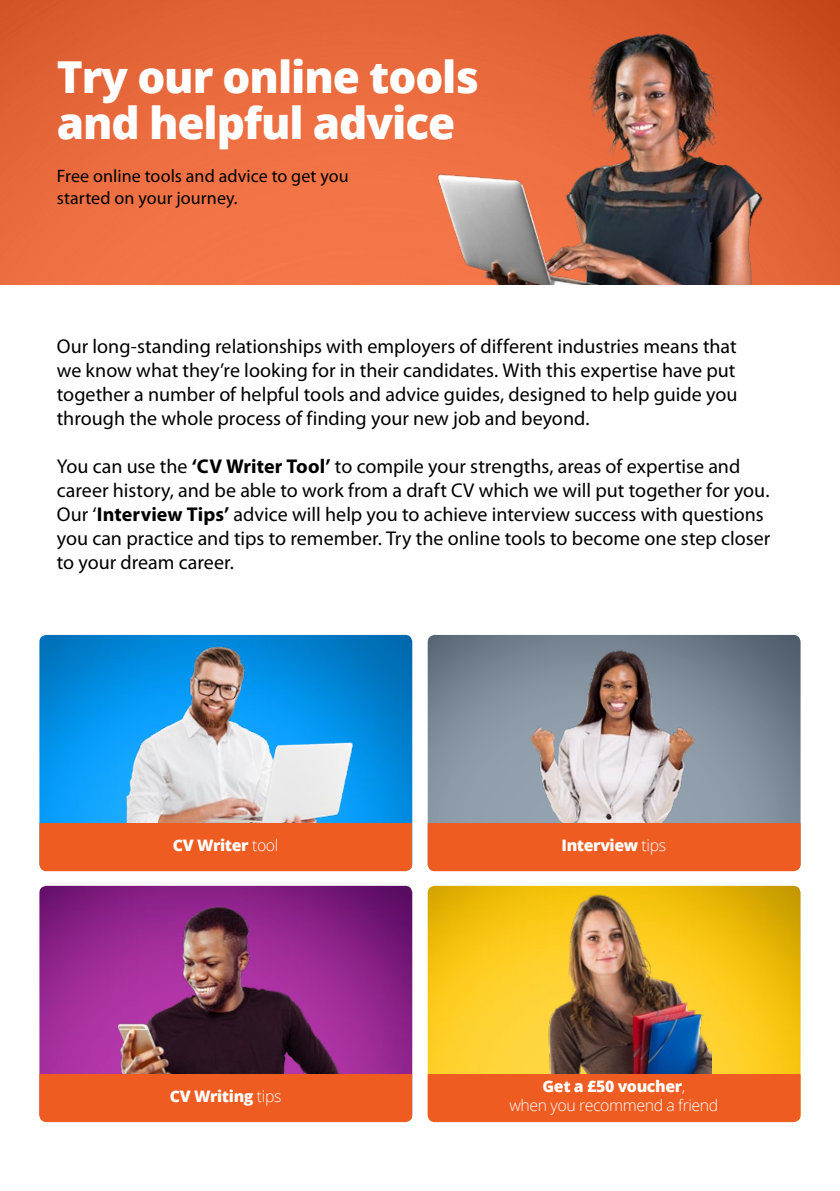
<style>
.page{position:relative;width:840px;height:1191px;background:#fff}
.page>*{position:absolute;margin:0;border:0;box-sizing:border-box;transform-origin:0 0}
.t1{font:800 44px/46px "Open Sans";letter-spacing:-.025em;color:#fff}
.t2{font:20px/24px "Myriad Pro";color:#000;text-align:justify}
.t3{font:18px/22px "Myriad Pro";letter-spacing:.005em;color:#000}
.t4{font:800 15.8px "Open Sans";letter-spacing:-.025em;color:#fff}
.t5{font:300 15.8px/19px "Open Sans";letter-spacing:-.025em;color:#fff;text-align:center}
.s1{font-weight:700}
.s2{font-weight:300}
.s3{font-weight:800}
</style>
<div class="page">
<img style="left:0;top:0;width:839px;height:284px">
<img style="left:39px;top:635px;width:373px;height:234px">
<img style="left:427px;top:635px;width:373px;height:234px">
<img style="left:107px;top:644px;width:278px;height:179px">
<img style="left:481px;top:638px;width:254px;height:185px">
<div style="left:39px;top:823px;width:372px;height:48px;background:#ef5c21"></div>
<div style="left:427px;top:823px;width:372px;height:48px;background:#ef5c21"></div>
<img style="left:427px;top:885px;width:373px;height:189px">
<img style="left:507px;top:888px;width:203px;height:186px">
<div style="left:427px;top:1074px;width:373px;height:48px;background:#ef5c21"></div>
<img style="left:39px;top:885px;width:373px;height:234px">
<img style="left:97px;top:888px;width:247px;height:186px">
<div style="left:39px;top:1074px;width:372px;height:48px;background:#ef5c21"></div>
<img style="left:427px;top:17px;width:342px;height:267px">
<h1 class="t1" style="left:57px;top:52px;width:423px">Try our online tools and helpful advice</h1>
<p class="t3" style="left:57px;top:165px;width:293px">Free online tools and advice to get you started on your journey.</p>
<p class="t2" style="left:57px;top:334px;width:681px">Our long-standing relationships with employers of different industries means that we know what they’re looking for in their candidates. With this expertise have put together a number of helpful tools and advice guides, designed to help guide you through the whole process of finding your new job and beyond.</p>
<p class="t2" style="left:57px;top:454px;width:714px;text-align:left">You can use the <span class="s1">‘CV Writer Tool’</span> to compile your strengths, areas of expertise and career history, and be able to work from a draft CV which we will put together for you.<br>Our ‘<span class="s1">Interview Tips’</span> advice will help you to achieve interview success with questions you can practice and tips to remember. Try the online tools to become one step closer to your dream career.</p>
<p class="t4" style="left:173px;top:833px;width:107px">CV Writer <span class="s2">tool</span></p>
<p class="t4" style="left:561px;top:833px;width:106px">Interview <span class="s2">tips</span></p>
<p class="t4" style="left:170px;top:1083px;width:113px">CV Writing <span class="s2">tips</span></p>
<p class="t5" style="left:509px;top:1076px;width:210px"><span class="s3">Get a £50 voucher</span>,<br>when you recommend a friend</p>
</div>
